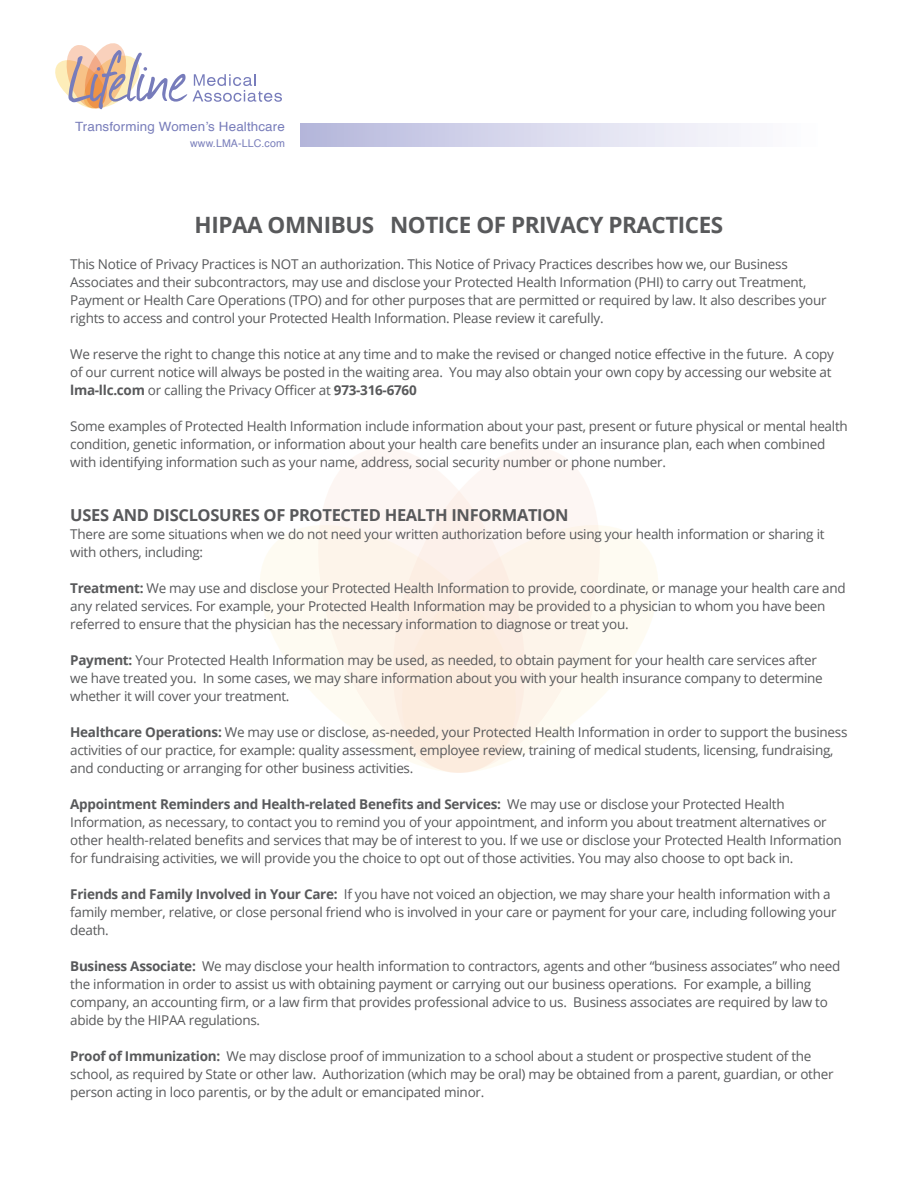
<style>
.page{position:relative;width:918px;height:1188px;background:#fff}
.page>*{position:absolute;margin:0;border:0;box-sizing:border-box;transform-origin:0 0}
.t1{font:700 22.5px "Open Sans";letter-spacing:-.02em;color:#58595b}
.t2{font:700 16.5px "Open Sans";letter-spacing:-.02em;color:#58595b}
.t3{font:13.5px/18px "Open Sans";letter-spacing:-.02em;color:#58595b}
.t4{font:12.75px "Helvetica";letter-spacing:.01em;color:#787dba;scale:1.05 1}
.t5{font:10.65px "Helvetica";letter-spacing:.01em;color:#787dba}
.s1{font-weight:700}
</style>
<div class="page">
<svg style="left:320px;top:448px;width:73px;height:77px;fill:#fdf6f3"></svg>
<svg style="left:260px;top:525px;width:133px;height:229px;fill:#fefbf2"></svg>
<svg style="left:393px;top:448px;width:205px;height:310px;fill:#fdf6f3"></svg>
<svg style="left:402px;top:525px;width:256px;height:248px;fill:#fdf4ea"></svg>
<svg style="left:55px;top:43px;width:227px;height:67px"></svg>
<div style="left:300px;top:123px;width:548px;height:24px;background:linear-gradient(to right,#b7b8dd,#fff)"></div>
<p class="t4" style="left:75px;top:117px;width:201px">Transforming Women’s Healthcare</p>
<p class="t5" style="left:190px;top:135px;width:96px">www.LMA-LLC.com</p>
<h1 class="t1" style="left:195px;top:209px;width:530px">HIPAA OMNIBUS NOTICE OF PRIVACY PRACTICES</h1>
<p class="t3" style="left:70px;top:255px;width:758px">This Notice of Privacy Practices is NOT an authorization. This Notice of Privacy Practices describes how we, our Business Associates and their subcontractors, may use and disclose your Protected Health Information (PHI) to carry out Treatment, Payment or Health Care Operations (TPO) and for other purposes that are permitted or required by law. It also describes your rights to access and control your Protected Health Information. Please review it carefully.</p>
<p class="t3" style="left:70px;top:345px;width:765px">We reserve the right to change this notice at any time and to make the revised or changed notice effective in the future. A copy of our current notice will always be posted in the waiting area. You may also obtain your own copy by accessing our website at <span class="s1">lma-llc.com</span> or calling the Privacy Officer at <span class="s1">973-316-6760</span></p>
<p class="t3" style="left:70px;top:417px;width:779px">Some examples of Protected Health Information include information about your past, present or future physical or mental health condition, genetic information, or information about your health care benefits under an insurance plan, each when combined with identifying information such as your name, address, social security number or phone number.</p>
<p class="t2" style="left:70px;top:504px;width:500px">USES AND DISCLOSURES OF PROTECTED HEALTH INFORMATION</p>
<p class="t3" style="left:70px;top:525px;width:756px">There are some situations when we do not need your written authorization before using your health information or sharing it with others, including:</p>
<p class="t3" style="left:70px;top:579px;width:777px"><span class="s1">Treatment:</span> We may use and disclose your Protected Health Information to provide, coordinate, or manage your health care and any related services. For example, your Protected Health Information may be provided to a physician to whom you have been referred to ensure that the physician has the necessary information to diagnose or treat you.</p>
<p class="t3" style="left:70px;top:651px;width:754px"><span class="s1">Payment:</span> Your Protected Health Information may be used, as needed, to obtain payment for your health care services after we have treated you. In some cases, we may share information about you with your health insurance company to determine whether it will cover your treatment.</p>
<p class="t3" style="left:70px;top:723px;width:779px"><span class="s1">Healthcare Operations:</span> We may use or disclose, as-needed, your Protected Health Information in order to support the business activities of our practice, for example: quality assessment, employee review, training of medical students, licensing, fundraising, and conducting or arranging for other business activities.</p>
<p class="t3" style="left:70px;top:795px;width:773px"><span class="s1">Appointment Reminders and Health-related Benefits and Services:</span> We may use or disclose your Protected Health Information, as necessary, to contact you to remind you of your appointment, and inform you about treatment alternatives or other health-related benefits and services that may be of interest to you. If we use or disclose your Protected Health Information for fundraising activities, we will provide you the choice to opt out of those activities. You may also choose to opt back in.</p>
<p class="t3" style="left:70px;top:885px;width:768px"><span class="s1">Friends and Family Involved in Your Care:</span> If you have not voiced an objection, we may share your health information with a family member, relative, or close personal friend who is involved in your care or payment for your care, including following your death.</p>
<p class="t3" style="left:70px;top:957px;width:772px"><span class="s1">Business Associate:</span> We may disclose your health information to contractors, agents and other “business associates” who need the information in order to assist us with obtaining payment or carrying out our business operations. For example, a billing company, an accounting firm, or a law firm that provides professional advice to us. Business associates are required by law to abide by the HIPAA regulations.</p>
<p class="t3" style="left:70px;top:1047px;width:765px"><span class="s1">Proof of Immunization:</span> We may disclose proof of immunization to a school about a student or prospective student of the school, as required by State or other law. Authorization (which may be oral) may be obtained from a parent, guardian, or other person acting in loco parentis, or by the adult or emancipated minor.</p>
</div>
